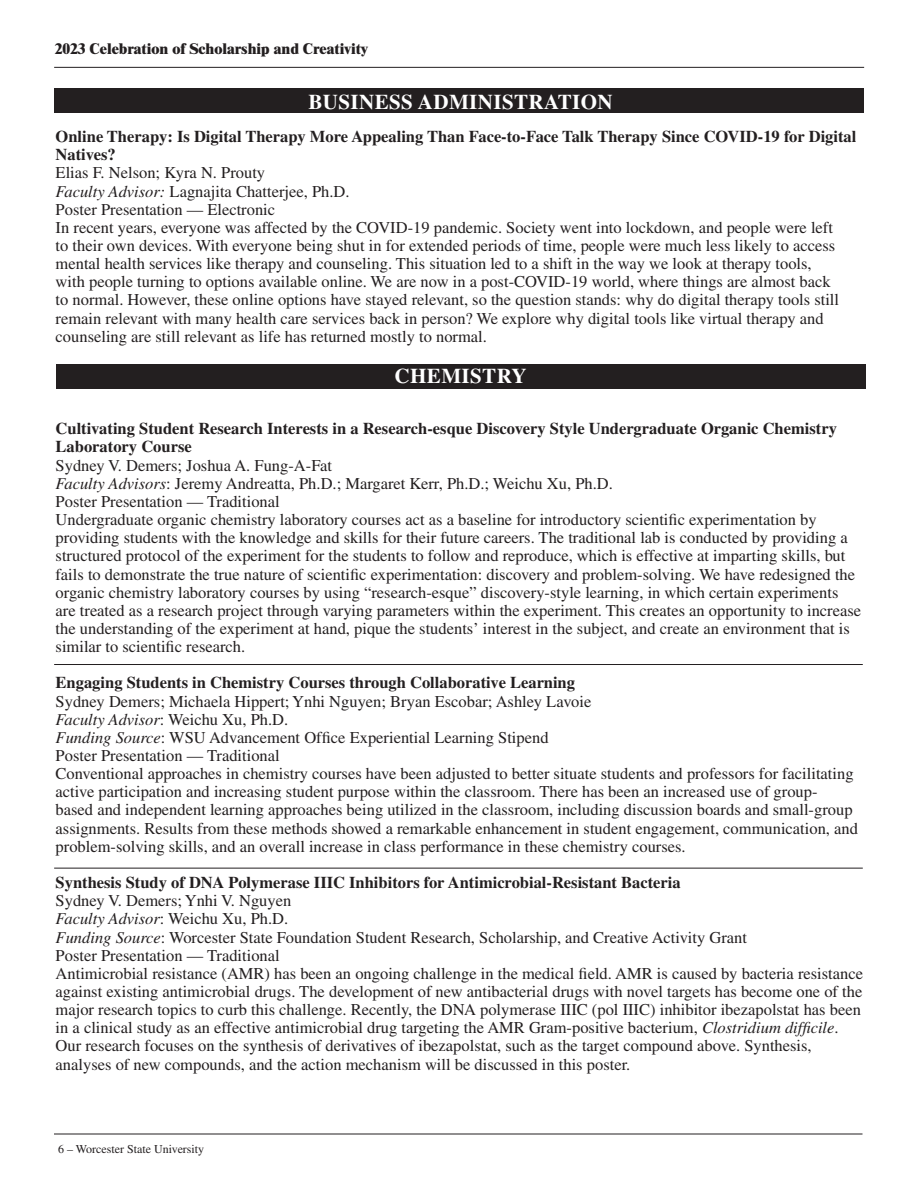
<style>
.page{position:relative;width:918px;height:1188px;background:#fff}
.page>*{position:absolute;margin:0;border:0;box-sizing:border-box;transform-origin:0 0}
.Department_Main_Head{font:700 21px "Times LT Std";letter-spacing:.02em;color:#fff}
.t1{font:16.5px/18.1px "Times LT Std";color:#231f20}
.t2{font:700 16.5px/18.1px "Times LT Std";color:#231f20}
.t3{font:800 15px "Times LT Std";color:#231f20}
.t4{font:12px "Times LT Std";color:#231f20}
.s1{font-style:italic}
</style>
<div class="page">
<hr style="left:54px;top:1134px;width:808px;height:1px;background:#231f20">
<hr style="left:54px;top:67px;width:810px;height:1px;background:#231f20">
<div style="left:54px;top:88px;width:810px;height:25px;background:#231f20"></div>
<div style="left:56px;top:364px;width:810px;height:24px;background:#231f20"></div>
<hr style="left:54px;top:868px;width:809px;height:1px;background:#231f20">
<hr style="left:54px;top:664px;width:809px;height:1px;background:#231f20">
<p class="t3" style="left:55px;top:40px;width:314px">2023 Celebration of Scholarship and Creativity</p>
<p class="Department_Main_Head" style="left:309px;top:89px;width:305px">BUSINESS ADMINISTRATION</p>
<p class="t2" style="left:56px;top:127px;width:802px">Online Therapy: Is Digital Therapy More Appealing Than Face-to-Face Talk Therapy Since COVID-19 for Digital<br>Natives?</p>
<p class="t1" style="left:56px;top:164px;width:211px">Elias F. Nelson; Kyra N. Prouty</p>
<p class="t1" style="left:56px;top:182px;width:296px"><span class="s1">Faculty Advisor:</span> Lagnajita Chatterjee, Ph.D.</p>
<p class="t1" style="left:56px;top:200px;width:221px">Poster Presentation — Electronic</p>
<p class="t1" style="left:56px;top:218px;width:785px">In recent years, everyone was affected by the COVID-19 pandemic. Society went into lockdown, and people were left to their own devices. With everyone being shut in for extended periods of time, people were much less likely to access mental health services like therapy and counseling. This situation led to a shift in the way we look at therapy tools, with people turning to options available online. We are now in a post-COVID-19 world, where things are almost back to normal. However, these online options have stayed relevant, so the question stands: why do digital therapy tools still remain relevant with many health care services back in person? We explore why digital tools like virtual therapy and counseling are still relevant as life has returned mostly to normal.</p>
<p class="Department_Main_Head" style="left:395px;top:363px;width:134px">CHEMISTRY</p>
<p class="t2" style="left:56px;top:419px;width:783px">Cultivating Student Research Interests in a Research-esque Discovery Style Undergraduate Organic Chemistry<br>Laboratory Course</p>
<p class="t1" style="left:56px;top:456px;width:278px">Sydney V. Demers; Joshua A. Fung-A-Fat</p>
<p class="t1" style="left:56px;top:474px;width:559px"><span class="s1">Faculty Advisors</span>: Jeremy Andreatta, Ph.D.; Margaret Kerr, Ph.D.; Weichu Xu, Ph.D.</p>
<p class="t1" style="left:56px;top:492px;width:226px">Poster Presentation — Traditional</p>
<p class="t1" style="left:56px;top:510px;width:807px">Undergraduate organic chemistry laboratory courses act as a baseline for introductory scientific experimentation by providing students with the knowledge and skills for their future careers. The traditional lab is conducted by providing a structured protocol of the experiment for the students to follow and reproduce, which is effective at imparting skills, but fails to demonstrate the true nature of scientific experimentation: discovery and problem-solving. We have redesigned the organic chemistry laboratory courses by using “research-esque” discovery-style learning, in which certain experiments are treated as a research project through varying parameters within the experiment. This creates an opportunity to increase the understanding of the experiment at hand, pique the students’ interest in the subject, and create an environment that is similar to scientific research.</p>
<p class="t2" style="left:56px;top:673px;width:521px">Engaging Students in Chemistry Courses through Collaborative Learning</p>
<p class="t1" style="left:56px;top:692px;width:537px">Sydney Demers; Michaela Hippert; Ynhi Nguyen; Bryan Escobar; Ashley Lavoie</p>
<p class="t1" style="left:56px;top:710px;width:234px"><span class="s1">Faculty Advisor</span>: Weichu Xu, Ph.D.</p>
<p class="t1" style="left:56px;top:728px;width:494px"><span class="s1">Funding Source</span>: WSU Advancement Office Experiential Learning Stipend</p>
<p class="t1" style="left:56px;top:746px;width:226px">Poster Presentation — Traditional</p>
<p class="t1" style="left:56px;top:765px;width:804px">Conventional approaches in chemistry courses have been adjusted to better situate students and professors for facilitating active participation and increasing student purpose within the classroom. There has been an increased use of group&shy;based and independent learning approaches being utilized in the classroom, including discussion boards and small-group assignments. Results from these methods showed a remarkable enhancement in student engagement, communication, and problem-solving skills, and an overall increase in class performance in these chemistry courses.</p>
<p class="t2" style="left:56px;top:873px;width:627px">Synthesis Study of DNA Polymerase IIIC Inhibitors for Antimicrobial-Resistant Bacteria</p>
<p class="t1" style="left:56px;top:892px;width:237px">Sydney V. Demers; Ynhi V. Nguyen</p>
<p class="t1" style="left:56px;top:910px;width:234px"><span class="s1">Faculty Advisor</span>: Weichu Xu, Ph.D.</p>
<p class="t1" style="left:56px;top:928px;width:693px"><span class="s1">Funding Source</span>: Worcester State Foundation Student Research, Scholarship, and Creative Activity Grant</p>
<p class="t1" style="left:56px;top:946px;width:226px">Poster Presentation — Traditional</p>
<p class="t1" style="left:56px;top:964px;width:809px">Antimicrobial resistance (AMR) has been an ongoing challenge in the medical field. AMR is caused by bacteria resistance against existing antimicrobial drugs. The development of new antibacterial drugs with novel targets has become one of the major research topics to curb this challenge. Recently, the DNA polymerase IIIC (pol IIIC) inhibitor ibezapolstat has been in a clinical study as an effective antimicrobial drug targeting the AMR Gram-positive bacterium, <span class="s1">Clostridium difficile</span>.<br>Our research focuses on the synthesis of derivatives of ibezapolstat, such as the target compound above. Synthesis, analyses of new compounds, and the action mechanism will be discussed in this poster.</p>
<p class="t4" style="left:58px;top:1142px;width:148px">6 – Worcester State University</p>
</div>
